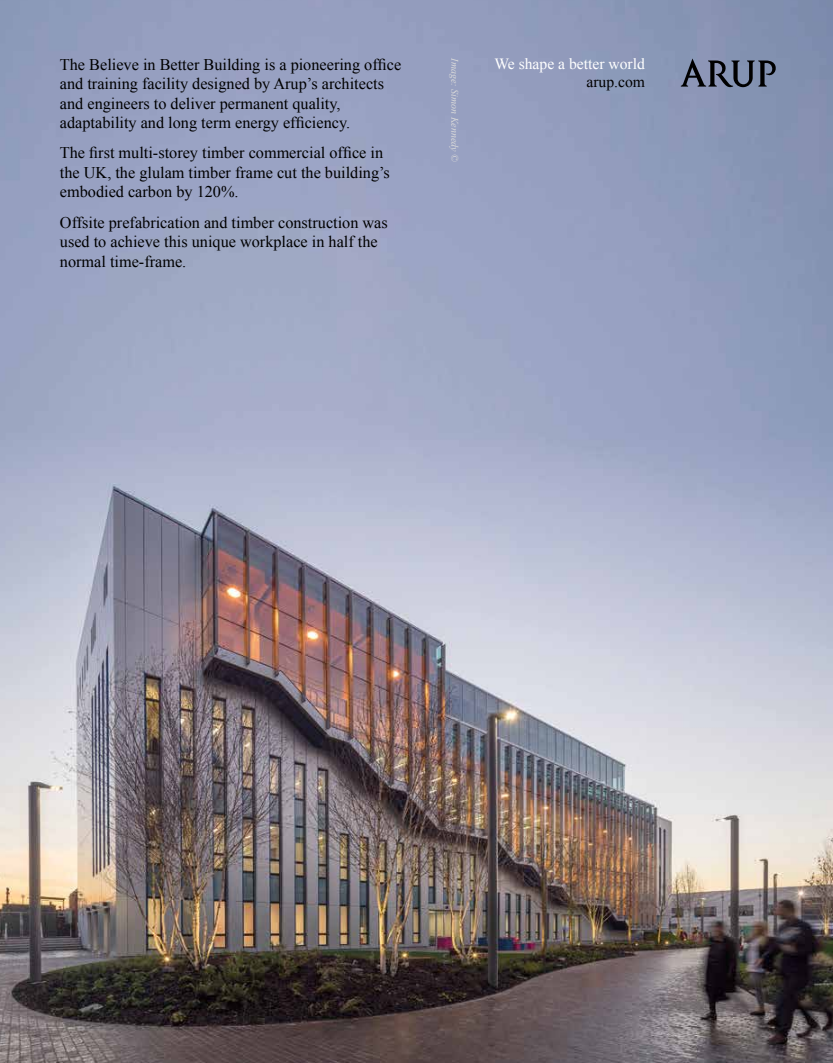
<style>
.page{position:relative;width:833px;height:1063px;background:#fff}
.page>*{position:absolute;margin:0;border:0;box-sizing:border-box;transform-origin:0 0}
.t1{font:16.25px/19.5px "Times New Roman";color:#000}
.t2{font:15.62px/18.1px "Times New Roman";color:#fff;text-align:right}
.t3{font:italic 10px "Times New Roman";color:#dadada}
.s1{color:#000}
</style>
<div class="page">
<img style="left:0;top:0;width:833px;height:1063px">
<svg style="left:681px;top:58px;width:95px;height:29px;background:#5c657b"></svg>
<p class="t1" style="left:60px;top:54px;width:343px">The Believe in Better Building is a pioneering office and training facility designed by Arup’s architects and engineers to deliver permanent quality, adaptability and long term energy efficiency.</p>
<p class="t1" style="left:60px;top:143px;width:331px">The first multi-storey timber commercial office in the UK, the glulam timber frame cut the building’s embodied carbon by 120%.</p>
<p class="t1" style="left:60px;top:212px;width:329px">Offsite prefabrication and timber construction was used to achieve this unique workplace in half the normal time-frame.</p>
<p class="t3" style="left:462px;top:58px;width:105px;rotate:90deg">Image: Simon Kennedy ©</p>
<p class="t2" style="left:494px;top:54px;width:152px">We shape a better world <span class="s1">arup.com</span></p>
</div>
